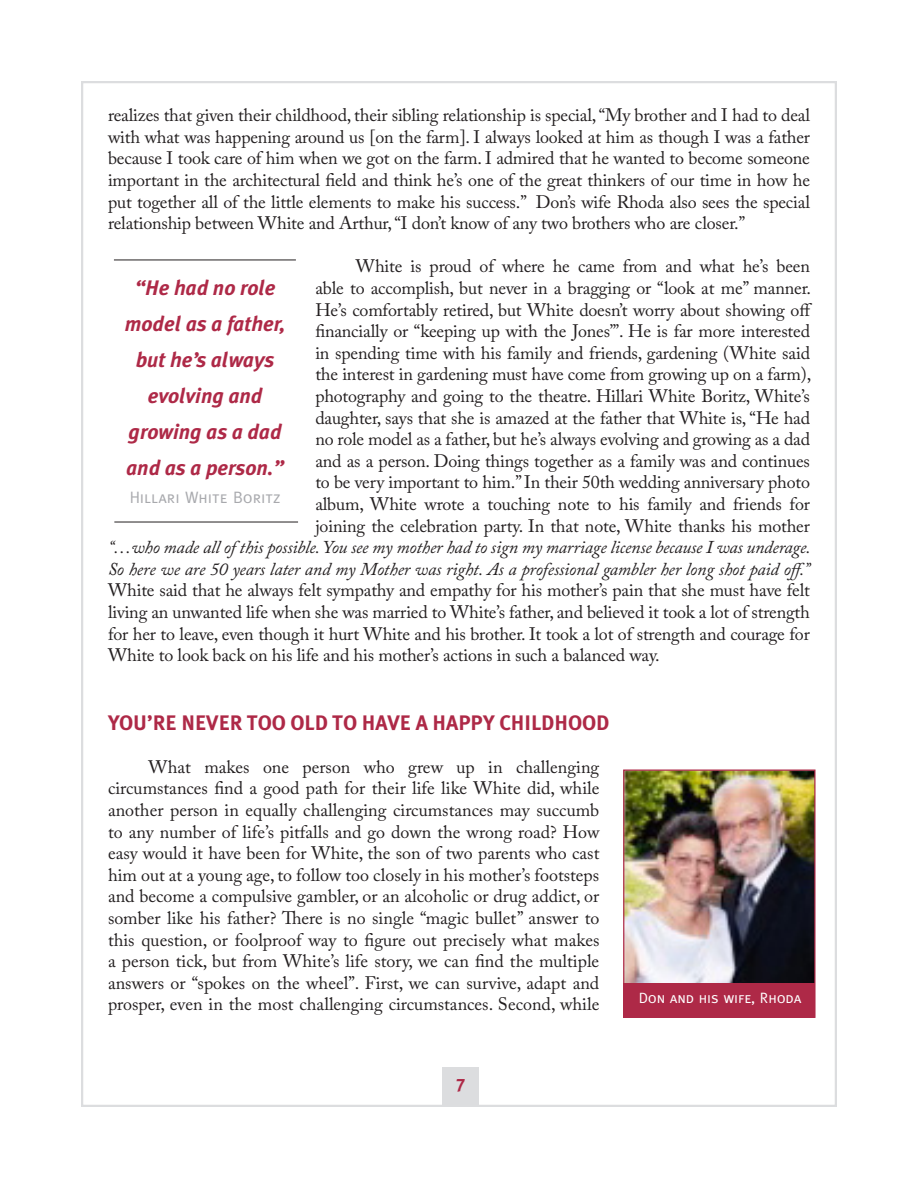
<style>
.page{position:relative;width:918px;height:1188px;background:#fff}
.page>*{position:absolute;margin:0;border:0;box-sizing:border-box;transform-origin:0 0}
.t1{font:italic 700 21px/36px "Meta Plus";color:#ae2947;text-align:center}
.t2{font:21px "Meta Plus Bold Caps";color:#ae2947}
.t3{font:18px/21.6px "Adobe Caslon Pro";letter-spacing:-.01em;color:#231f20;text-align:justify}
.t4{font:italic 18px "Adobe Caslon Pro";letter-spacing:-.01em;color:#231f20}
.t5{font:18px "Meta Plus Bold Caps";color:#ae2947}
.t6{font:16.5px "Meta Caps";color:#a8a9ad}
.t7{font:15px "Meta Caps";letter-spacing:-.01em;color:#fff}
</style>
<div class="page">
<div style="left:442px;top:1067px;width:36px;height:40px;background:#dcdddf"></div>
<img style="left:625px;top:772px;width:189px;height:211px">
<div style="left:623px;top:770px;width:193px;height:248px;border:1px solid #ae2947"></div>
<div style="left:624px;top:983px;width:191px;height:34px;background:#ae2947"></div>
<hr style="left:114px;top:260px;width:182px;height:1px;background:#231f20">
<hr style="left:114px;top:522px;width:184px;height:1px;background:#231f20">
<p class="t3" style="left:108px;top:104px;width:704px">realizes that given their childhood, their sibling relationship is special, “My brother and I had to deal with what was happening around us [on the farm]. I always looked at him as though I was a father because I took care of him when we got on the farm. I admired that he wanted to become someone important in the architectural field and think he’s one of the great thinkers of our time in how he put together all of the little elements to make his success.” Don’s wife Rhoda also sees the special relationship between White and Arthur, “I don’t know of any two brothers who are closer.”</p>
<p class="t3" style="left:356px;top:255px;width:456px">White is proud of where he came from and what he’s been</p>
<p class="t3" style="left:315px;top:277px;width:497px">able to accomplish, but never in a bragging or “look at me” manner.</p>
<p class="t3" style="left:315px;top:299px;width:498px">He’s comfortably retired, but White doesn’t worry about showing off</p>
<p class="t3" style="left:315px;top:320px;width:496px">financially or “keeping up with the Jones’”. He is far more interested</p>
<p class="t3" style="left:315px;top:342px;width:496px">in spending time with his family and friends, gardening (White said</p>
<p class="t3" style="left:315px;top:363px;width:497px">the interest in gardening must have come from growing up on a farm),</p>
<p class="t3" style="left:315px;top:385px;width:496px">photography and going to the theatre. Hillari White Boritz, White’s</p>
<p class="t3" style="left:315px;top:407px;width:496px">daughter, says that she is amazed at the father that White is, “He had</p>
<p class="t3" style="left:315px;top:428px;width:496px">no role model as a father, but he’s always evolving and growing as a dad</p>
<p class="t3" style="left:315px;top:450px;width:496px">and as a person. Doing things together as a family was and continues</p>
<p class="t3" style="left:315px;top:471px;width:496px">to be very important to him.” In their 50th wedding anniversary photo</p>
<p class="t3" style="left:315px;top:493px;width:496px">album, White wrote a touching note to his family and friends for</p>
<p class="t3" style="left:315px;top:515px;width:496px">joining the celebration party. In that note, White thanks his mother</p>
<p class="t4" style="left:108px;top:536px;width:704px">“…who made all of this possible. You see my mother had to sign my marriage license because I was underage.</p>
<p class="t4" style="left:108px;top:558px;width:704px">So here we are 50 years later and my Mother was right. As a professional gambler her long shot paid off.”</p>
<p class="t3" style="left:108px;top:579px;width:703px">White said that he always felt sympathy and empathy for his mother’s pain that she must have felt</p>
<p class="t3" style="left:108px;top:601px;width:703px">living an unwanted life when she was married to White’s father, and believed it took a lot of strength</p>
<p class="t3" style="left:108px;top:623px;width:703px">for her to leave, even though it hurt White and his brother. It took a lot of strength and courage for</p>
<p class="t3" style="left:108px;top:644px;width:553px">White to look back on his life and his mother’s actions in such a balanced way.</p>
<p class="t1" style="left:125px;top:270px;width:162px">“He had no role model as a father, but he’s always evolving and growing as a dad and as a person.”</p>
<p class="t6" style="left:130px;top:488px;width:152px">Hillari White Boritz</p>
<p class="t2" style="left:108px;top:710px;width:503px">YOU’RE NEVER TOO OLD TO HAVE A HAPPY CHILDHOOD</p>
<p class="t3" style="left:108px;top:756px;width:493px;text-indent:40px">What makes one person who grew up in challenging circumstances find a good path for their life like White did, while another person in equally challenging circumstances may succumb to any number of life’s pitfalls and go down the wrong road? How easy would it have been for White, the son of two parents who cast him out at a young age, to follow too closely in his mother’s footsteps and become a compulsive gambler, or an alcoholic or drug addict, or somber like his father? There is no single “magic bullet” answer to this question, or foolproof way to figure out precisely what makes a person tick, but from White’s life story, we can find the multiple answers or “spokes on the wheel”. First, we can survive, adapt and prosper, even in the most challenging circumstances. Second, while</p>
<p class="t5" style="left:456px;top:1074px;width:11px">7</p>
<p class="t7" style="left:639px;top:990px;width:164px">Don and his wife, Rhoda</p>
</div>
